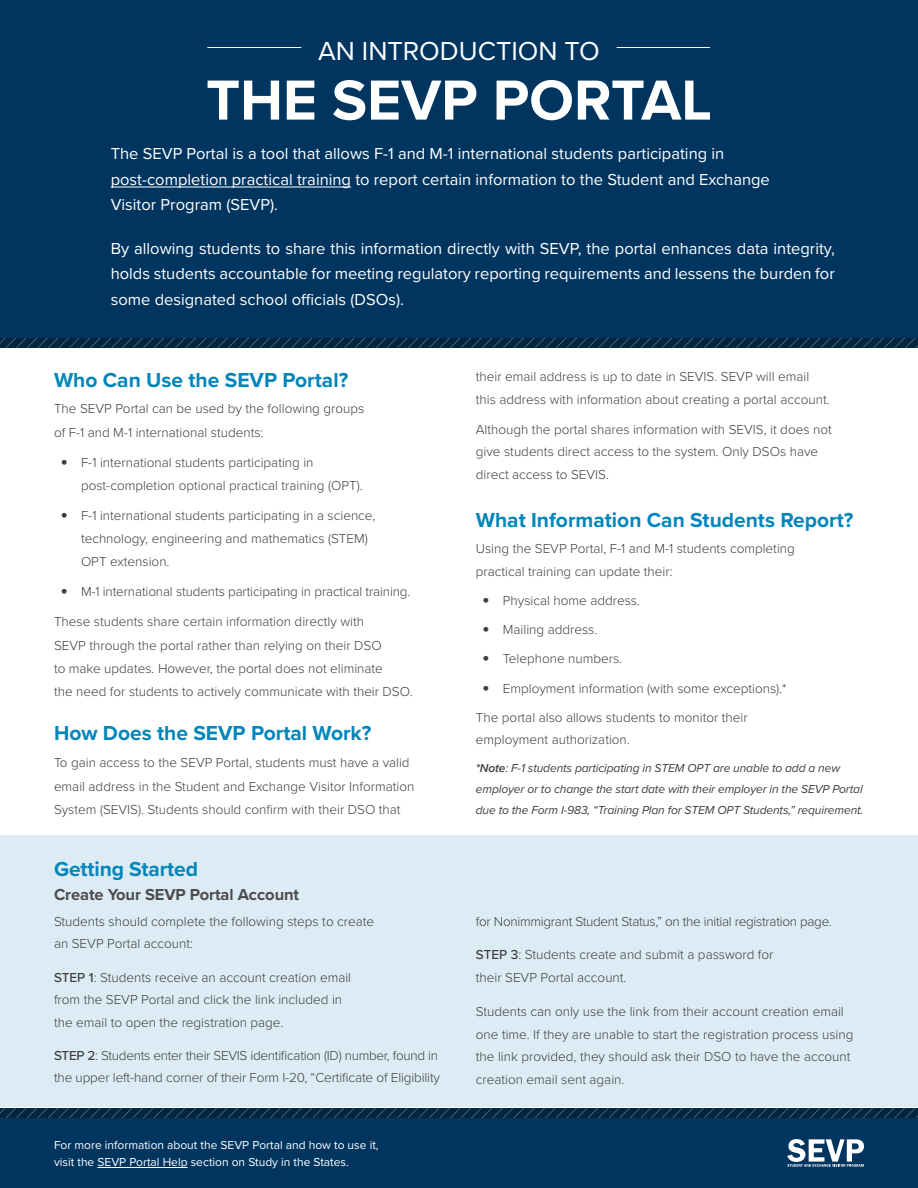
<style>
.page{position:relative;width:918px;height:1188px;background:#fff}
.page>*{position:absolute;margin:0;border:0;box-sizing:border-box;transform-origin:0 0}
.t1{font:700 58.5px "Proxima Nova";color:#fff}
.t2{font:27px "Proxima Nova";color:#fff}
.t3{font:700 21px "Proxima Nova";color:#0086bb}
.t4{font:16.5px/25.5px "Proxima Nova";color:#fff}
.t5{font:700 16.5px "Proxima Nova";letter-spacing:-.005em;color:#4b4c4d}
.Body_3col{font:300 13.5px/23.2px "Proxima Nova";color:#3e3e3f}
.Body_3col-2{font:300 13.5px "Proxima Nova";letter-spacing:-.02em;color:#3e3e3f}
.Body_3col_italics{font:italic 12px/21px "Proxima Nova";letter-spacing:-.01em;color:#3e3e3f}
.t6{font:12px/16.5px "Proxima Nova";color:#fff}
.s1{font-family:"Proxima Nova Extrabld";font-weight:400;font-size:19.5px}
.s2{font-weight:500}
.s3{font-weight:600}
</style>
<div class="page">
<div style="left:0;top:1108px;width:918px;height:80px;background:#003560"></div>
<div style="left:0;top:836px;width:918px;height:271px;background:#ddebf4"></div>
<svg style="left:787px;top:1139px;width:77px;height:28px"></svg>
<hr style="left:97px;top:1167px;width:91px;height:1px;background:#fff">
<div style="left:0;top:0;width:918px;height:348px;background:#003560"></div>
<hr style="left:111px;top:187px;width:240px;height:1px;background:#fff">
<svg style="left:0;top:338px;width:918px;height:10px;background:#0a2d45"></svg>
<svg style="left:0;top:1108px;width:918px;height:10px;background:#0a2d45"></svg>
<hr style="left:207px;top:47px;width:94px;height:1px;background:#fff">
<hr style="left:617px;top:47px;width:93px;height:1px;background:#fff">
<h1 class="t2" style="left:318px;top:30px;width:283px">AN INTRODUCTION TO</h1>
<h1 class="t1" style="left:206px;top:56px;width:507px">THE SEVP PORTAL</h1>
<p class="t4" style="left:111px;top:140px;width:661px">The SEVP Portal is a tool that allows F-1 and M-1 international students participating in post-completion practical training to report certain information to the Student and Exchange<br>Visitor Program (SEVP).</p>
<p class="t4" style="left:111px;top:235px;width:726px;text-align:justify">By allowing students to share this information directly with SEVP, the portal enhances data integrity, holds students accountable for meeting regulatory reporting requirements and lessens the burden for some designated school officials (DSOs).</p>
<h2 class="t3" style="left:54px;top:364px;width:296px">Who Can Use the SEVP Portal?</h2>
<p class="Body_3col" style="left:54px;top:397px;width:312px">The SEVP Portal can be used by the following groups of F-1 and M-1 international students:</p>
<p class="Body_3col" style="left:81px;top:450px;width:283px;text-indent:-20px"><span class="s1">•</span> F-1 international students participating in post-completion optional practical training (OPT).</p>
<p class="Body_3col" style="left:81px;top:503px;width:296px;text-indent:-20px"><span class="s1">•</span> F-1 international students participating in a science, technology, engineering and mathematics (STEM)<br>OPT extension.</p>
<p class="Body_3col" style="left:61px;top:580px;width:351px"><span class="s1">•</span> M-1 international students participating in practical training.</p>
<p class="Body_3col" style="left:54px;top:610px;width:360px">These students share certain information directly with<br>SEVP through the portal rather than relying on their DSO<br>to make updates. However, the portal does not eliminate<br>the need for students to actively communicate with their DSO.</p>
<h2 class="t3" style="left:54px;top:717px;width:319px">How Does the SEVP Portal Work?</h2>
<p class="Body_3col" style="left:54px;top:750px;width:362px">To gain access to the SEVP Portal, students must have a valid email address in the Student and Exchange Visitor Information<br>System (SEVIS). Students should confirm with their DSO that</p>
<h2 class="t3" style="left:54px;top:853px;width:146px">Getting Started</h2>
<h2 class="t5" style="left:54px;top:882px;width:247px">Create Your SEVP Portal Account</h2>
<p class="Body_3col" style="left:54px;top:909px;width:322px;line-height:22.5px">Students should complete the following steps to create an SEVP Portal account:</p>
<p class="Body_3col" style="left:54px;top:965px;width:299px;line-height:22.5px"><span class="s2">STEP 1</span>: Students receive an account creation email from the SEVP Portal and click the link included in the email to open the registration page.</p>
<p class="Body_3col" style="left:54px;top:1043px;width:388px;line-height:22.5px"><span class="s2">STEP 2</span>: Students enter their SEVIS identification (ID) number, found in the upper left-hand corner of their Form I-20, “Certificate of Eligibility</p>
<p class="t6" style="left:54px;top:1137px;width:326px">For more information about the SEVP Portal and how to use it, visit the SEVP Portal Help section on Study in the States.</p>
<p class="Body_3col" style="left:476px;top:364px;width:355px">their email address is up to date in SEVIS. SEVP will email this address with information about creating a portal account.</p>
<p class="Body_3col" style="left:476px;top:417px;width:357px;line-height:22.5px">Although the portal shares information with SEVIS, it does not give students direct access to the system. Only DSOs have direct access to SEVIS.</p>
<h2 class="t3" style="left:476px;top:505px;width:379px">What Information Can Students Report?</h2>
<p class="Body_3col" style="left:476px;top:537px;width:321px;line-height:22.5px">Using the SEVP Portal, F-1 and M-1 students completing practical training can update their:</p>
<p class="Body_3col" style="left:483px;top:588px;width:159px"><span class="s1">•</span> Physical home address.</p>
<p class="Body_3col" style="left:483px;top:617px;width:116px"><span class="s1">•</span> Mailing address.</p>
<p class="Body_3col" style="left:483px;top:646px;width:141px"><span class="s1">•</span> Telephone numbers.</p>
<p class="Body_3col" style="left:483px;top:676px;width:306px"><span class="s1">•</span> Employment information (with some exceptions).*</p>
<p class="Body_3col" style="left:476px;top:705px;width:273px;line-height:22.5px">The portal also allows students to monitor their employment authorization.</p>
<p class="Body_3col_italics" style="left:476px;top:757px;width:389px"><span class="s3">*Note</span>: F-1 students participating in STEM OPT are unable to add a new employer or to change the start date with their employer in the SEVP Portal due to the Form I-983, “Training Plan for STEM OPT Students,” requirement.</p>
<p class="Body_3col-2" style="left:476px;top:911px;width:358px">for Nonimmigrant Student Status,” on the initial registration page.</p>
<p class="Body_3col" style="left:476px;top:943px;width:299px;line-height:22.8px"><span class="s2">STEP 3</span>: Students create and submit a password for their SEVP Portal account.</p>
<p class="Body_3col" style="left:476px;top:999px;width:379px;line-height:22.8px">Students can only use the link from their account creation email one time. If they are unable to start the registration process using the link provided, they should ask their DSO to have the account creation email sent again.</p>
</div>
